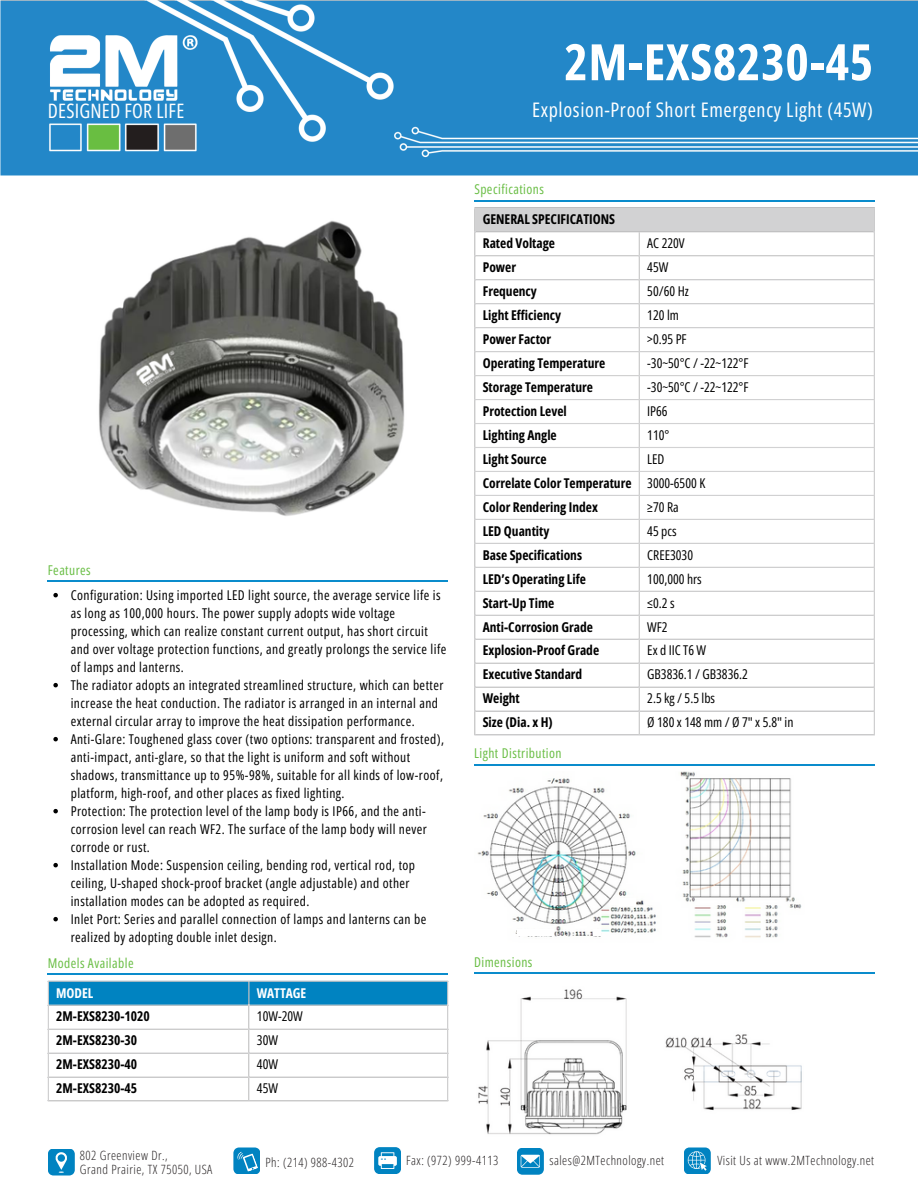
<style>
.page{position:relative;width:918px;height:1188px;background:#fff}
.page>*{position:absolute;margin:0;border:0;box-sizing:border-box;transform-origin:0 0}
.t1{font:700 50.25px "Open Sans Condensed";letter-spacing:.01em;color:#fff}
.t2{font:20.1px "Open Sans Condensed";letter-spacing:.035em;color:#fff}
.t3{font:19.95px "Open Sans Condensed";letter-spacing:.01em;color:#fff}
.t4{font:13.5px/18px "Open Sans Condensed";letter-spacing:.035em;color:#000}
.t5{font:700 13.5px "Open Sans Condensed";color:#000}
.t6{font:13.5px "Open Sans Condensed";color:#000}
.t7{font:13.5px "Open Sans Condensed";letter-spacing:.035em;color:#6abe45}
.t8{font:700 13.5px "Open Sans Condensed";color:#fff}
.t9{font:300 12.75px "Open Sans Condensed";letter-spacing:.04em;color:#231f20}
</style>
<div class="page">
<img style="left:0;top:0;width:918px;height:176px">
<img style="left:99px;top:220px;width:306px;height:296px">
<hr style="left:48px;top:580px;width:400px;height:2px;background:#0a8ccc">
<div style="left:475px;top:208px;width:400px;height:24px;background:#d2d2d3"></div>
<hr style="left:474px;top:208px;width:2px;height:526px;background:#d2d2d3">
<hr style="left:639px;top:232px;width:1px;height:502px;background:#d2d2d3">
<hr style="left:874px;top:208px;width:1px;height:526px;background:#d2d2d3">
<hr style="left:474px;top:207px;width:401px;height:1px;background:#d2d2d3">
<hr style="left:474px;top:255px;width:401px;height:1px;background:#d2d2d3">
<hr style="left:474px;top:279px;width:401px;height:1px;background:#d2d2d3">
<hr style="left:474px;top:303px;width:401px;height:1px;background:#d2d2d3">
<hr style="left:474px;top:327px;width:401px;height:1px;background:#d2d2d3">
<hr style="left:474px;top:351px;width:401px;height:1px;background:#d2d2d3">
<hr style="left:474px;top:375px;width:401px;height:1px;background:#d2d2d3">
<hr style="left:474px;top:399px;width:401px;height:1px;background:#d2d2d3">
<hr style="left:474px;top:423px;width:401px;height:1px;background:#d2d2d3">
<hr style="left:474px;top:447px;width:401px;height:1px;background:#d2d2d3">
<hr style="left:474px;top:471px;width:401px;height:1px;background:#d2d2d3">
<hr style="left:474px;top:495px;width:401px;height:1px;background:#d2d2d3">
<hr style="left:474px;top:519px;width:401px;height:1px;background:#d2d2d3">
<hr style="left:474px;top:543px;width:401px;height:1px;background:#d2d2d3">
<hr style="left:474px;top:567px;width:401px;height:1px;background:#d2d2d3">
<hr style="left:474px;top:591px;width:401px;height:1px;background:#d2d2d3">
<hr style="left:474px;top:615px;width:401px;height:1px;background:#d2d2d3">
<hr style="left:474px;top:639px;width:401px;height:1px;background:#d2d2d3">
<hr style="left:474px;top:663px;width:401px;height:1px;background:#d2d2d3">
<hr style="left:474px;top:687px;width:401px;height:1px;background:#d2d2d3">
<hr style="left:474px;top:710px;width:401px;height:2px;background:#d2d2d3">
<hr style="left:474px;top:734px;width:401px;height:2px;background:#d2d2d3">
<hr style="left:48px;top:974px;width:400px;height:1px;background:#0a8ccc">
<img style="left:478px;top:989px;width:324px;height:146px">
<hr style="left:474px;top:200px;width:401px;height:2px;background:#0a8ccc">
<hr style="left:474px;top:764px;width:401px;height:2px;background:#0a8ccc">
<hr style="left:474px;top:973px;width:401px;height:1px;background:#0a8ccc">
<div style="left:49px;top:982px;width:398px;height:23px;background:#0083c1"></div>
<hr style="left:48px;top:982px;width:1px;height:118px;background:#d2d2d3">
<hr style="left:248px;top:982px;width:1px;height:118px;background:#d2d2d3">
<hr style="left:447px;top:982px;width:1px;height:118px;background:#d2d2d3">
<hr style="left:48px;top:981px;width:400px;height:1px;background:#d2d2d3">
<hr style="left:48px;top:1005px;width:400px;height:1px;background:#d2d2d3">
<hr style="left:48px;top:1029px;width:400px;height:1px;background:#d2d2d3">
<hr style="left:48px;top:1053px;width:400px;height:1px;background:#d2d2d3">
<hr style="left:48px;top:1076px;width:400px;height:2px;background:#d2d2d3">
<hr style="left:48px;top:1100px;width:400px;height:2px;background:#d2d2d3">
<svg style="left:53px;top:593px;width:5px;height:4px"></svg>
<svg style="left:53px;top:683px;width:5px;height:4px"></svg>
<svg style="left:53px;top:737px;width:5px;height:4px"></svg>
<svg style="left:53px;top:809px;width:5px;height:4px"></svg>
<svg style="left:53px;top:863px;width:5px;height:4px"></svg>
<svg style="left:53px;top:917px;width:5px;height:4px"></svg>
<img style="left:477px;top:771px;width:325px;height:167px">
<div style="left:517px;top:929px;width:36px;height:7px;background:#fff"></div>
<div style="left:594px;top:929px;width:7px;height:7px;background:#fff"></div>
<div style="left:620px;top:898px;width:16px;height:8px;background:#fff"></div>
<svg style="left:48px;top:1149px;width:27px;height:27px"></svg>
<svg style="left:233px;top:1148px;width:27px;height:26px"></svg>
<svg style="left:374px;top:1147px;width:27px;height:27px"></svg>
<svg style="left:517px;top:1148px;width:27px;height:27px"></svg>
<svg style="left:684px;top:1148px;width:27px;height:26px"></svg>
<p class="t3" style="left:48px;top:97px;width:138px">DESIGNED FOR LIFE</p>
<h2 class="t7" style="left:48px;top:560px;width:44px">Features</h2>
<p class="t4" style="left:71px;top:585px;width:377px">Configuration: Using imported LED light source, the average service life is as long as 100,000 hours. The power supply adopts wide voltage processing, which can realize constant current output, has short circuit and over voltage protection functions, and greatly prolongs the service life of lamps and lanterns.</p>
<p class="t4" style="left:71px;top:675px;width:374px">The radiator adopts an integrated streamlined structure, which can better increase the heat conduction. The radiator is arranged in an internal and external circular array to improve the heat dissipation performance.</p>
<p class="t4" style="left:71px;top:729px;width:375px">Anti-Glare: Toughened glass cover (two options: transparent and frosted), anti-impact, anti-glare, so that the light is uniform and soft without shadows, transmittance up to 95%-98%, suitable for all kinds of low-roof, platform, high-roof, and other places as fixed lighting.</p>
<p class="t4" style="left:71px;top:801px;width:358px;text-align:justify">Protection: The protection level of the lamp body is IP66, and the anti&shy;corrosion level can reach WF2. The surface of the lamp body will never corrode or rust.</p>
<p class="t4" style="left:71px;top:855px;width:346px">Installation Mode: Suspension ceiling, bending rod, vertical rod, top ceiling, U-shaped shock-proof bracket (angle adjustable) and other installation modes can be adopted as required.</p>
<p class="t4" style="left:71px;top:909px;width:357px">Inlet Port: Series and parallel connection of lamps and lanterns can be realized by adopting double inlet design.</p>
<p class="t7" style="left:48px;top:954px;width:87px">Models Available</p>
<p class="t8" style="left:56px;top:983px;width:39px">MODEL</p>
<p class="t8" style="left:257px;top:983px;width:51px">WATTAGE</p>
<p class="t5" style="left:56px;top:1007px;width:95px">2M-EXS8230-1020</p>
<p class="t4" style="left:257px;top:1007px;width:47px">10W-20W</p>
<p class="t5" style="left:56px;top:1031px;width:83px">2M-EXS8230-30</p>
<p class="t4" style="left:257px;top:1031px;width:23px">30W</p>
<p class="t5" style="left:56px;top:1055px;width:83px">2M-EXS8230-40</p>
<p class="t4" style="left:257px;top:1055px;width:23px">40W</p>
<p class="t5" style="left:56px;top:1079px;width:83px">2M-EXS8230-45</p>
<p class="t4" style="left:257px;top:1079px;width:23px">45W</p>
<p class="t1" style="left:564px;top:27px;width:310px">2M-EXS8230-45</p>
<p class="t2" style="left:532px;top:96px;width:343px">Explosion-Proof Short Emergency Light (45W)</p>
<p class="t7" style="left:474px;top:180px;width:71px">Specifications</p>
<p class="t5" style="left:483px;top:210px;width:134px">GENERAL SPECIFICATIONS</p>
<p class="t5" style="left:483px;top:234px;width:74px">Rated Voltage</p>
<p class="t4" style="left:647px;top:234px;width:39px">AC 220V</p>
<p class="t5" style="left:483px;top:258px;width:35px">Power</p>
<p class="t4" style="left:647px;top:258px;width:23px">45W</p>
<p class="t5" style="left:483px;top:282px;width:56px">Frequency</p>
<p class="t4" style="left:647px;top:282px;width:43px">50/60 Hz</p>
<p class="t5" style="left:483px;top:306px;width:80px">Light Efficiency</p>
<p class="t4" style="left:647px;top:306px;width:33px">120 lm</p>
<p class="t5" style="left:483px;top:330px;width:70px">Power Factor</p>
<p class="t4" style="left:647px;top:330px;width:41px">&gt;0.95 PF</p>
<p class="t5" style="left:483px;top:354px;width:124px">Operating Temperature</p>
<p class="t4" style="left:647px;top:354px;width:103px">-30~50°C / -22~122°F</p>
<p class="t5" style="left:483px;top:378px;width:112px">Storage Temperature</p>
<p class="t4" style="left:647px;top:378px;width:103px">-30~50°C / -22~122°F</p>
<p class="t5" style="left:483px;top:401px;width:86px">Protection Level</p>
<p class="t4" style="left:647px;top:402px;width:22px">IP66</p>
<p class="t5" style="left:483px;top:425px;width:76px">Lighting Angle</p>
<p class="t4" style="left:647px;top:426px;width:24px">110°</p>
<p class="t5" style="left:483px;top:449px;width:65px">Light Source</p>
<p class="t4" style="left:647px;top:450px;width:19px">LED</p>
<p class="t5" style="left:483px;top:473px;width:150px">Correlate Color Temperature</p>
<p class="t6" style="left:647px;top:473px;width:59px">3000-6500 K</p>
<p class="t5" style="left:483px;top:497px;width:117px">Color Rendering Index</p>
<p class="t4" style="left:647px;top:497px;width:33px">≥70 Ra</p>
<p class="t5" style="left:483px;top:521px;width:68px">LED Quantity</p>
<p class="t4" style="left:647px;top:521px;width:31px">45 pcs</p>
<p class="t5" style="left:483px;top:545px;width:101px">Base Specifications</p>
<p class="t6" style="left:647px;top:545px;width:47px">CREE3030</p>
<p class="t5" style="left:483px;top:569px;width:105px">LED’s Operating Life</p>
<p class="t6" style="left:647px;top:569px;width:56px">100,000 hrs</p>
<p class="t5" style="left:483px;top:593px;width:73px">Start-Up Time</p>
<p class="t4" style="left:647px;top:593px;width:29px">≤0.2 s</p>
<p class="t5" style="left:483px;top:617px;width:112px">Anti-Corrosion Grade</p>
<p class="t4" style="left:647px;top:617px;width:22px">WF2</p>
<p class="t5" style="left:483px;top:641px;width:118px">Explosion-Proof Grade</p>
<p class="t4" style="left:647px;top:641px;width:60px">Ex d IIC T6 W</p>
<p class="t5" style="left:483px;top:665px;width:101px">Executive Standard</p>
<p class="t6" style="left:647px;top:665px;width:102px">GB3836.1 / GB3836.2</p>
<p class="t5" style="left:483px;top:689px;width:39px">Weight</p>
<p class="t4" style="left:647px;top:689px;width:69px">2.5 kg / 5.5 lbs</p>
<p class="t5" style="left:483px;top:713px;width:72px">Size (Dia. x H)</p>
<p class="t6" style="left:647px;top:713px;width:148px">Ø 180 x 148 mm / Ø 7" x 5.8" in</p>
<p class="t7" style="left:474px;top:744px;width:89px">Light Distribution</p>
<p class="t7" style="left:474px;top:952px;width:60px">Dimensions</p>
<p class="t9" style="left:80px;top:1146px;width:89px">802 Greenview Dr.,</p>
<p class="t9" style="left:80px;top:1160px;width:134px">Grand Prairie, TX 75050, USA</p>
<p class="t9" style="left:266px;top:1153px;width:90px">Ph: (214) 988-4302</p>
<p class="t9" style="left:406px;top:1152px;width:94px">Fax: (972) 999-4113</p>
<p class="t9" style="left:549px;top:1152px;width:116px">sales@2MTechnology.net</p>
<p class="t9" style="left:717px;top:1152px;width:158px">Visit Us at www.2MTechnology.net</p>
</div>
